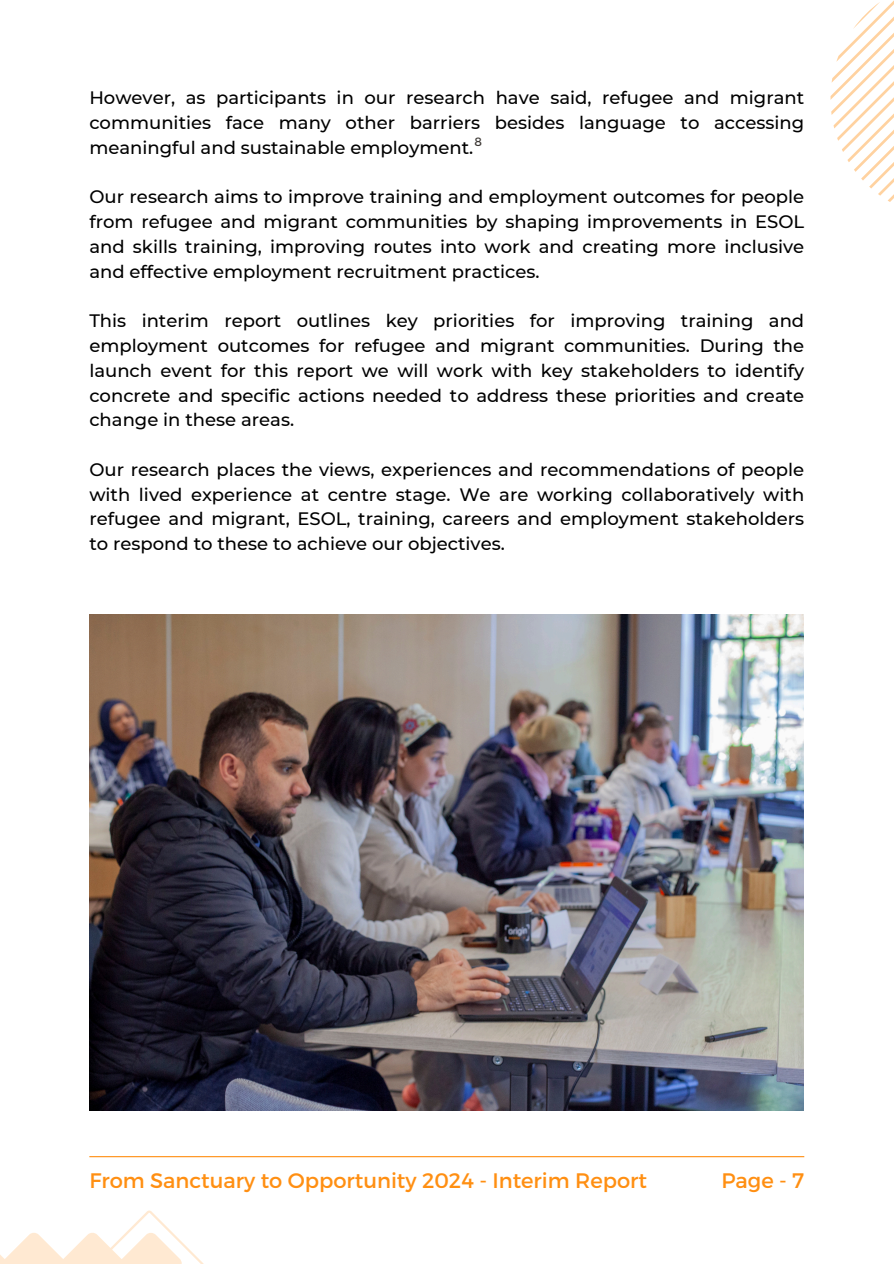
<style>
.page{position:relative;width:894px;height:1264px;background:#fff}
.page>*{position:absolute;margin:0;border:0;box-sizing:border-box;transform-origin:0 0}
.t1{font:21px "Montserrat";color:#ff8f12}
.t2{font:500 18px/24.8px "Montserrat";color:#000;text-align:justify}
.t3{font:12px "Montserrat";color:#3d3834}
</style>
<div class="page">
<svg style="left:830px;top:1px;width:63px;height:201px"></svg>
<svg style="left:0;top:1210px;width:203px;height:53px"></svg>
<hr style="left:89px;top:1156px;width:715px;height:1px;background:#ff8f12">
<img style="left:89px;top:614px;width:714px;height:496px">
<p class="t2" style="left:89px;top:86px;width:716px">However, as participants in our research have said, refugee and migrant communities face many other barriers besides language to accessing meaningful and sustainable employment.</p>
<p class="t2" style="left:89px;top:185px;width:716px">Our research aims to improve training and employment outcomes for people from refugee and migrant communities by shaping improvements in ESOL and skills training, improving routes into work and creating more inclusive and effective employment recruitment practices.</p>
<p class="t2" style="left:89px;top:308px;width:716px">This interim report outlines key priorities for improving training and employment outcomes for refugee and migrant communities. During the launch event for this report we will work with key stakeholders to identify concrete and specific actions needed to address these priorities and create change in these areas.</p>
<p class="t2" style="left:89px;top:457px;width:716px">Our research places the views, experiences and recommendations of people with lived experience at centre stage. We are working collaboratively with refugee and migrant, ESOL, training, careers and employment stakeholders to respond to these to achieve our objectives.</p>
<h1 class="t3" style="left:474px;top:134px;width:9px">8</h1>
<p class="t1" style="left:89px;top:1166px;width:559px">From Sanctuary to Opportunity 2024 - Interim Report</p>
<p class="t1" style="left:721px;top:1166px;width:84px">Page - 7</p>
</div>
